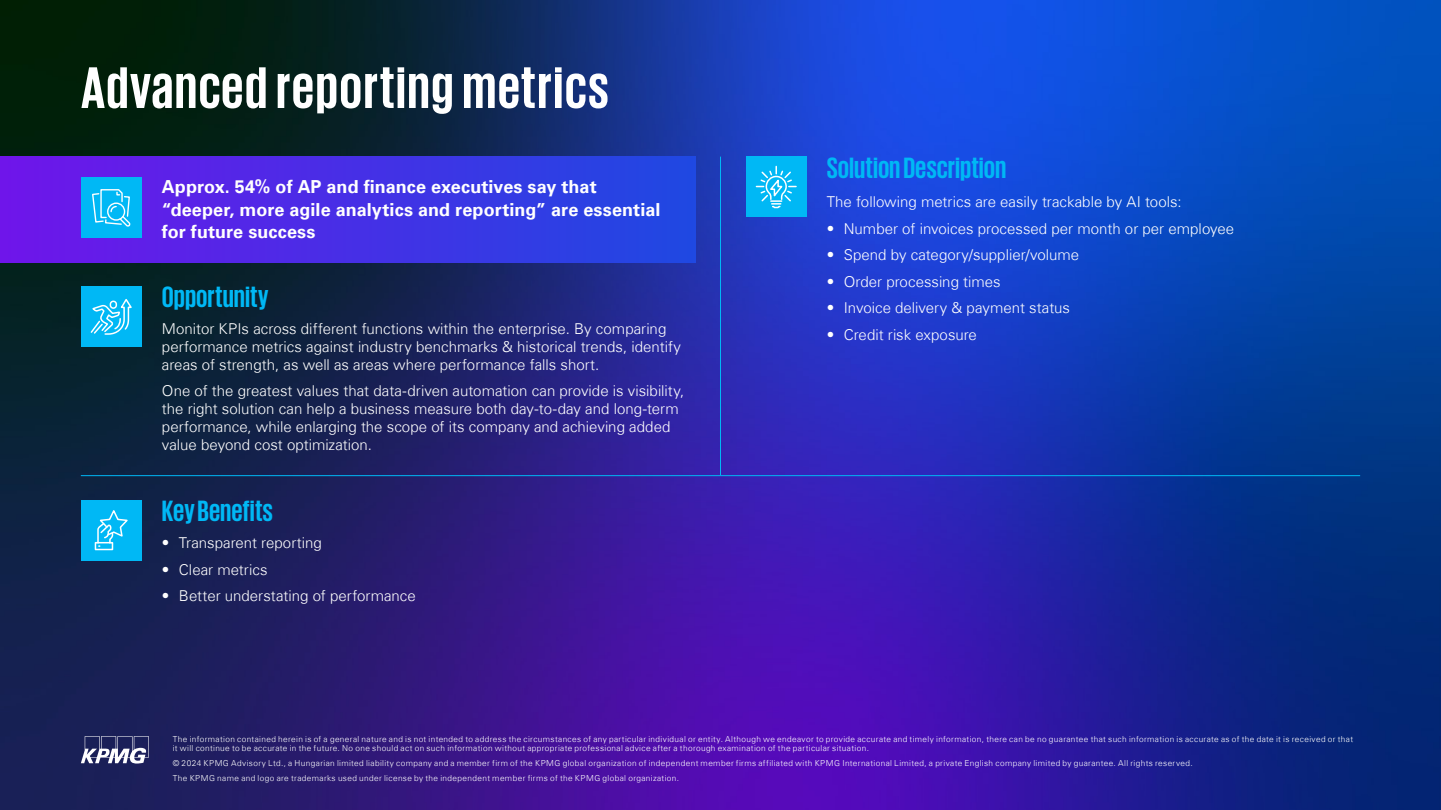
<style>
.page{position:relative;width:1441px;height:810px;background:#fff}
.page>*{position:absolute;margin:0;border:0;box-sizing:border-box;transform-origin:0 0}
.t1{font:700 60px "KPMG";letter-spacing:.025em;color:#fff}
.t2{font:700 30px "KPMG";color:#00b8f5}
.t3{font:700 18px/22.5px "Universfor KPMG";letter-spacing:.005em;color:#fff}
.t4{font:300 15px/18px "Universfor KPMG";color:#fff}
.t5{font:300 8.25px/9px "Universfor KPMG";letter-spacing:.045em;color:#fff}
</style>
<div class="page">
<img style="left:0;top:0;width:1440px;height:810px">
<hr style="left:720px;top:157px;width:1px;height:318px;background:#00b8f5">
<hr style="left:81px;top:475px;width:1278px;height:1px;background:#00b8f5">
<div style="left:0;top:157px;width:695px;height:105px;background:linear-gradient(to right,#6e17ea,#1f48e2)"></div>
<div style="left:81px;top:178px;width:61px;height:60px;background:#00b8f5"></div>
<div style="left:81px;top:286px;width:61px;height:61px;background:#00b8f5"></div>
<div style="left:745px;top:157px;width:61px;height:60px;background:#00b8f5"></div>
<div style="left:81px;top:500px;width:61px;height:61px;background:#00b8f5"></div>
<svg style="left:90px;top:299px;width:42px;height:36px"></svg>
<div style="left:110px;top:301px;width:7px;height:8px;border:2px solid #fff;border-radius:3px"></div>
<svg style="left:755px;top:165px;width:42px;height:44px"></svg>
<svg style="left:94px;top:510px;width:34px;height:41px"></svg>
<svg style="left:92px;top:189px;width:39px;height:38px"></svg>
<svg style="left:81px;top:736px;width:68px;height:28px"></svg>
<h1 class="t1" style="left:81px;top:58px;width:529px">Advanced reporting metrics</h1>
<h3 class="t3" style="left:162px;top:175px;width:500px">Approx. 54% of AP and finance executives say that “deeper, more agile analytics and reporting” are essential for future success</h3>
<h2 class="t2" style="left:162px;top:282px;width:108px">Opportunity</h2>
<h3 class="t4" style="left:162px;top:319px;width:520px">Monitor KPIs across different functions within the enterprise. By comparing performance metrics against industry benchmarks &amp; historical trends, identify areas of strength, as well as areas where performance falls short.</h3>
<p class="t4" style="left:162px;top:382px;width:524px">One of the greatest values that data-driven automation can provide is visibility, the right solution can help a business measure both day-to-day and long-term performance, while enlarging the scope of its company and achieving added value beyond cost optimization.</p>
<h2 class="t2" style="left:162px;top:496px;width:113px">Key Benefits</h2>
<h3 class="t4" style="left:162px;top:534px;width:161px">• Transparent reporting</h3>
<h3 class="t4" style="left:162px;top:560px;width:107px">• Clear metrics</h3>
<h3 class="t4" style="left:162px;top:587px;width:255px">• Better understating of performance</h3>
<h2 class="t2" style="left:826px;top:152px;width:181px">Solution Description</h2>
<h3 class="t4" style="left:826px;top:193px;width:356px">The following metrics are easily trackable by AI tools:</h3>
<h3 class="t4" style="left:826px;top:220px;width:409px">• Number of invoices processed per month or per employee</h3>
<h3 class="t4" style="left:826px;top:246px;width:254px">• Spend by category/supplier/volume</h3>
<h3 class="t4" style="left:826px;top:273px;width:175px">• Order processing times</h3>
<h3 class="t4" style="left:826px;top:299px;width:245px">• Invoice delivery &amp; payment status</h3>
<h3 class="t4" style="left:826px;top:326px;width:152px">• Credit risk exposure</h3>
<p class="t5" style="left:173px;top:735px;width:1181px">The information contained herein is of a general nature and is not intended to address the circumstances of any particular individual or entity. Although we endeavor to provide accurate and timely information, there can be no guarantee that such information is accurate as of the date it is received or that it will continue to be accurate in the future. No one should act on such information without appropriate professional advice after a thorough examination of the particular situation.</p>
<p class="t5" style="left:173px;top:756px;width:1021px;line-height:15px">© 2024 KPMG Advisory Ltd., a Hungarian limited liability company and a member firm of the KPMG global organization of independent member firms affiliated with KPMG International Limited, a private English company limited by guarantee. All rights reserved.<br>The KPMG name and logo are trademarks used under license by the independent member firms of the KPMG global organization.</p>
</div>
